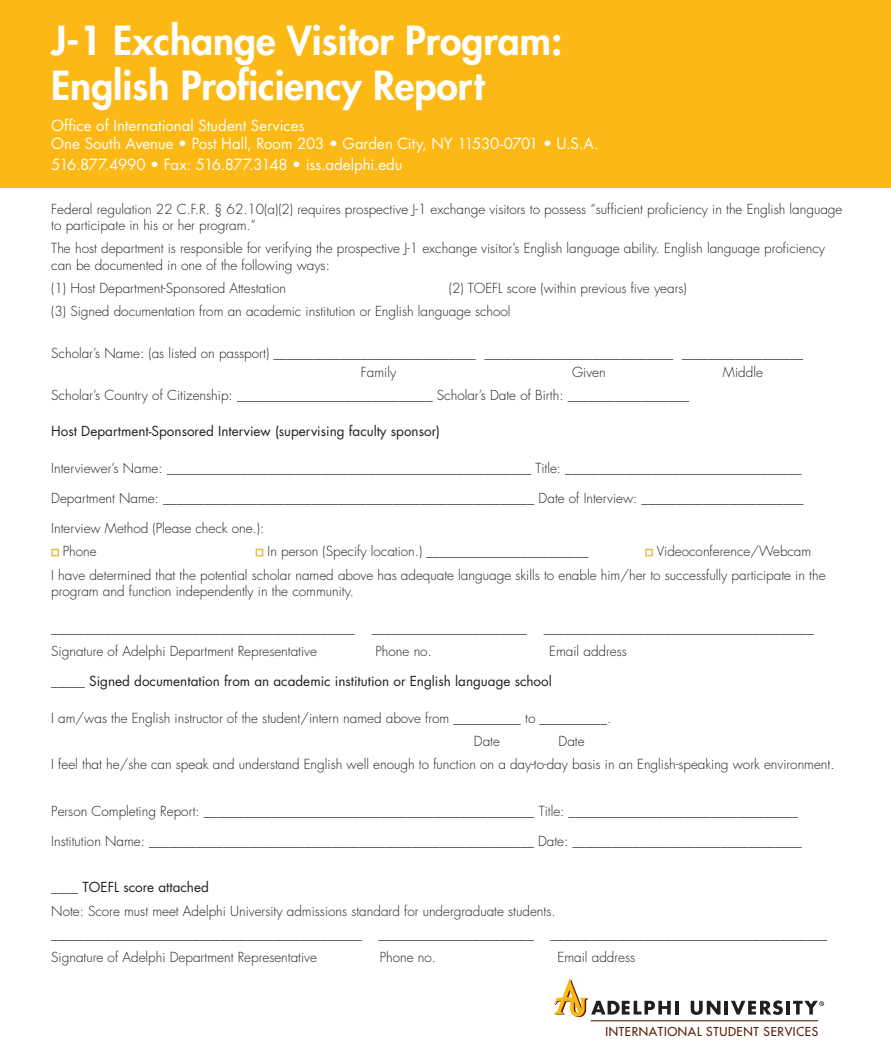
<style>
.page{position:relative;width:891px;height:1053px;background:#fff}
.page>*{position:absolute;margin:0;border:0;box-sizing:border-box;transform-origin:0 0}
.t1{font:800 39px/45px "Futura Std";color:#fff}
.t2{font:15px/18px "Futura Std";color:#fff}
.t3{font:300 13.5px/23.2px "Futura Std";color:#231f20}
.t4{font:13.5px "Futura Std";color:#231f20}
.t5{font:500 12px "Futura Std";letter-spacing:.05em;color:#581c00}
.s1{font-weight:300}
.s2{font-weight:400}
</style>
<div class="page">
<div style="left:0;top:0;width:891px;height:187px;background:#fcb814"></div>
<div style="left:51px;top:549px;width:8px;height:7px;border:2px solid #ecbb4b"></div>
<div style="left:256px;top:549px;width:7px;height:7px;border:2px solid #ecbb4b"></div>
<div style="left:645px;top:549px;width:8px;height:7px;border:2px solid #ecbb4b"></div>
<hr style="left:675px;top:1001px;width:3px;height:14px;background:#231f20">
<svg style="left:691px;top:1001px;width:30px;height:14px"></svg>
<hr style="left:725px;top:1001px;width:3px;height:14px;background:#231f20">
<svg style="left:731px;top:1000px;width:52px;height:15px"></svg>
<hr style="left:786px;top:1001px;width:4px;height:14px;background:#231f20">
<svg style="left:554px;top:979px;width:117px;height:38px"></svg>
<hr style="left:591px;top:1021px;width:227px;height:1px;background:#581c00">
<svg style="left:793px;top:1001px;width:31px;height:14px"></svg>
<h1 class="t1" style="left:51px;top:18px;width:512px">J-1 Exchange Visitor Program:<br>English Proficiency Report</h1>
<p class="t2" style="left:51px;top:117px;width:549px">Office of International Student Services<br>One South Avenue • Post Hall, Room 203 • Garden City, NY 11530-0701 • U.S.A.</p>
<p class="t2" style="left:51px;top:156px;width:353px">516.877.4990 • Fax: 516.877.3148 • iss.adelphi.edu</p>
<p class="t3" style="left:51px;top:201px;width:793px;line-height:16.5px">Federal regulation 22 C.F.R. § 62.10(a)(2) requires prospective J-1 exchange visitors to possess “sufficient proficiency in the English language to participate in his or her program.”</p>
<p class="t3" style="left:51px;top:241px;width:775px;line-height:16.5px">The host department is responsible for verifying the prospective J-1 exchange visitor’s English language ability. English language proficiency can be documented in one of the following ways:</p>
<p class="t3" style="left:51px;top:277px;width:236px">(1) Host Department-Sponsored Attestation</p>
<p class="t3" style="left:51px;top:277px;width:637px;text-indent:397px">(2) TOEFL score (within previous five years) (3) Signed documentation from an academic institution or English language school</p>
<p class="t3" style="left:361px;top:345px;width:444px;line-height:18.8px;text-indent:-310px">Scholar’s Name: (as listed on passport) ______________________________ ____________________________ __________________<br>Family</p>
<p class="t3" style="left:572px;top:361px;width:35px">Given</p>
<p class="t3" style="left:723px;top:361px;width:41px">Middle</p>
<p class="t3" style="left:51px;top:384px;width:639px">Scholar’s Country of Citizenship: _____________________________ Scholar’s Date of Birth: __________________</p>
<p class="t4" style="left:51px;top:423px;width:390px">Host Department-Sponsored Interview (supervising faculty sponsor)</p>
<p class="t3" style="left:51px;top:457px;width:752px">Interviewer’s Name: ______________________________________________________ Title: ___________________________________</p>
<p class="t3" style="left:51px;top:487px;width:754px">Department Name: _______________________________________________________ Date of Interview: ________________________</p>
<p class="t3" style="left:63px;top:517px;width:203px;text-indent:-11px">Interview Method (Please check one.):<br>Phone</p>
<p class="t3" style="left:51px;top:540px;width:776px;text-indent:605px">Videoconference/Webcam<br>I have determined that the potential scholar named above has adequate language skills to enable him/her to successfully participate in the</p>
<p class="t3" style="left:51px;top:580px;width:304px">program and function independently in the community.</p>
<p class="t3" style="left:51px;top:617px;width:764px">_____________________________________________ _______________________ ________________________________________<br>Signature of Adelphi Department Representative</p>
<p class="t3" style="left:268px;top:540px;width:323px">In person (Specify location.) ________________________</p>
<p class="t3" style="left:376px;top:640px;width:58px">Phone no.</p>
<p class="t3" style="left:549px;top:640px;width:79px">Email address</p>
<p class="t4" style="left:51px;top:673px;width:502px"><span class="s1">_____</span> Signed documentation from an academic institution or English language school</p>
<p class="t3" style="left:474px;top:707px;width:139px;text-indent:-423px">I am/was the English instructor of the student/intern named above from __________ to __________.<br>Date</p>
<p class="t3" style="left:51px;top:730px;width:785px;text-indent:507px">Date<br>I feel that he/she can speak and understand English well enough to function on a day-to-day basis in an English-speaking work environment.</p>
<p class="t3" style="left:51px;top:800px;width:748px">Person Completing Report: _________________________________________________ Title: __________________________________</p>
<p class="t3" style="left:51px;top:830px;width:752px">Institution Name: _________________________________________________________ Date: __________________________________</p>
<p class="t3" style="left:51px;top:876px;width:777px">____ <span class="s2">TOEFL score attached<br></span>Note: Score must meet Adelphi University admissions standard for undergraduate students. ______________________________________________ _______________________ _________________________________________ Signature of Adelphi Department Representative</p>
<p class="t3" style="left:380px;top:946px;width:58px">Phone no.</p>
<p class="t3" style="left:558px;top:946px;width:79px">Email address</p>
<p class="t5" style="left:605px;top:1024px;width:214px">INTERNATIONAL STUDENT SERVICES</p>
</div>
